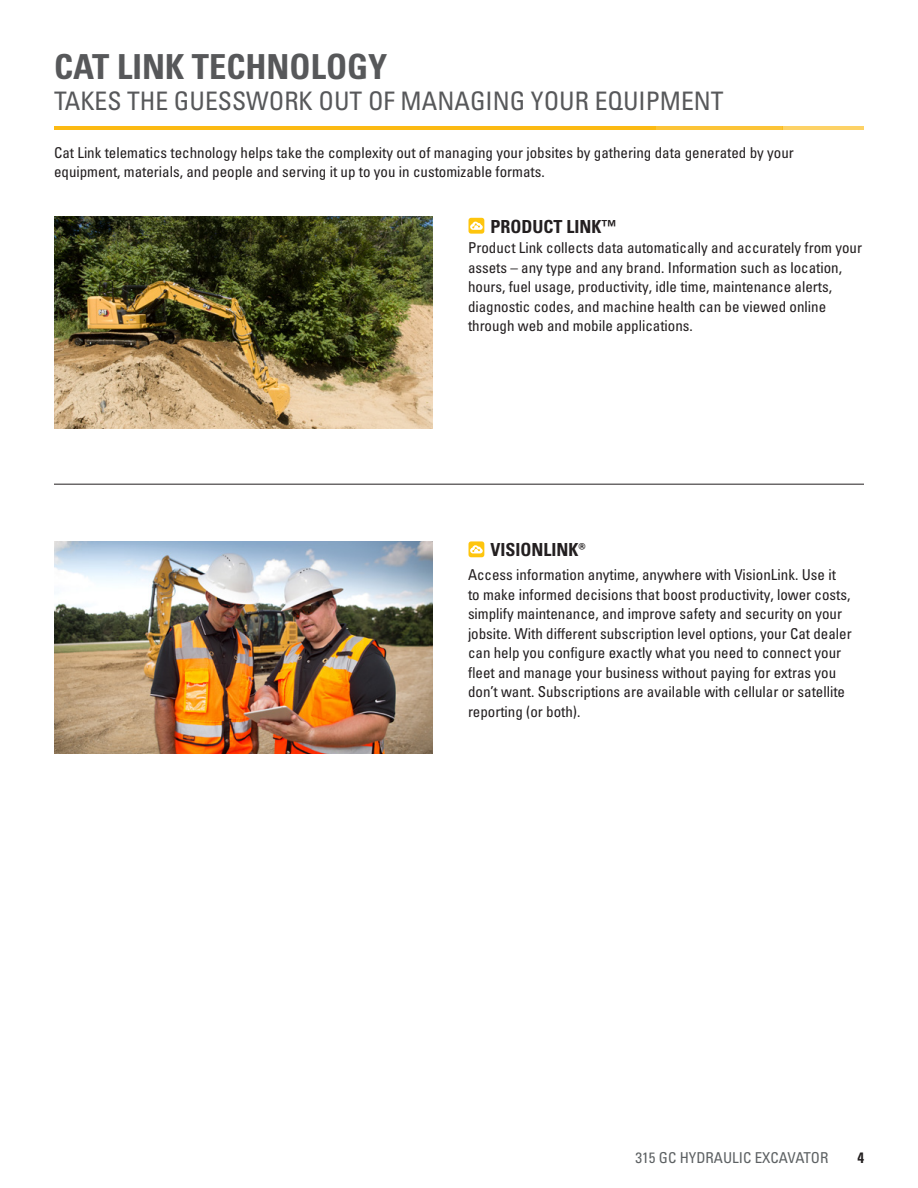
<style>
.page{position:relative;width:918px;height:1188px;background:#fff}
.page>*{position:absolute;margin:0;border:0;box-sizing:border-box;transform-origin:0 0}
.t1{font:34.5px "Univers LTCYR 67 Bold Cond";color:#57585a}
.t2{font:condensed 25.5px "Univers LTCYR 57";color:#57585a}
.t3{font:18px "Univers LTCYR 67 Bold Cond";color:#231f20}
.t4{font:condensed 15px/19.5px "Univers LTCYR 57";color:#231f20}
.t5{font:condensed 15px "Univers LTCYR 57";color:#5d6163}
.t6{font:15px "Univers LTCYR 67 Bold Cond";color:#231f20}
</style>
<div class="page">
<img style="left:54px;top:216px;width:379px;height:212px">
<hr style="left:54px;top:127px;width:601px;height:3px;background:#fcba13">
<hr style="left:654px;top:127px;width:128px;height:3px;background:#fcba13">
<hr style="left:782px;top:127px;width:82px;height:3px;background:#fcba13">
<hr style="left:54px;top:484px;width:810px;height:1px;background:#231f20">
<img style="left:54px;top:541px;width:379px;height:212px">
<svg style="left:469px;top:218px;width:15px;height:16px"></svg>
<svg style="left:469px;top:541px;width:15px;height:16px"></svg>
<h1 class="t1" style="left:54px;top:46px;width:335px">CAT LINK TECHNOLOGY</h1>
<h2 class="t2" style="left:54px;top:85px;width:671px">TAKES THE GUESSWORK OUT OF MANAGING YOUR EQUIPMENT</h2>
<p class="t4" style="left:54px;top:142px;width:741px">Cat Link telematics technology helps take the complexity out of managing your jobsites by gathering data generated by your equipment, materials, and people and serving it up to you in customizable formats.</p>
<p class="t3" style="left:490px;top:215px;width:128px">PRODUCT LINK™</p>
<p class="t4" style="left:468px;top:238px;width:396px">Product Link collects data automatically and accurately from your assets – any type and any brand. Information such as location, hours, fuel usage, productivity, idle time, maintenance alerts, diagnostic codes, and machine health can be viewed online through web and mobile applications.</p>
<p class="t3" style="left:490px;top:538px;width:97px">VISIONLINK®</p>
<p class="t4" style="left:468px;top:565px;width:385px">Access information anytime, anywhere with VisionLink. Use it<br>to make informed decisions that boost productivity, lower costs, simplify maintenance, and improve safety and security on your jobsite. With different subscription level options, your Cat dealer can help you configure exactly what you need to connect your fleet and manage your business without paying for extras you don’t want. Subscriptions are available with cellular or satellite reporting (or both).</p>
<p class="t5" style="left:636px;top:1148px;width:194px">315 GC HYDRAULIC EXCAVATOR</p>
<p class="t6" style="left:857px;top:1148px;width:8px">4</p>
</div>
